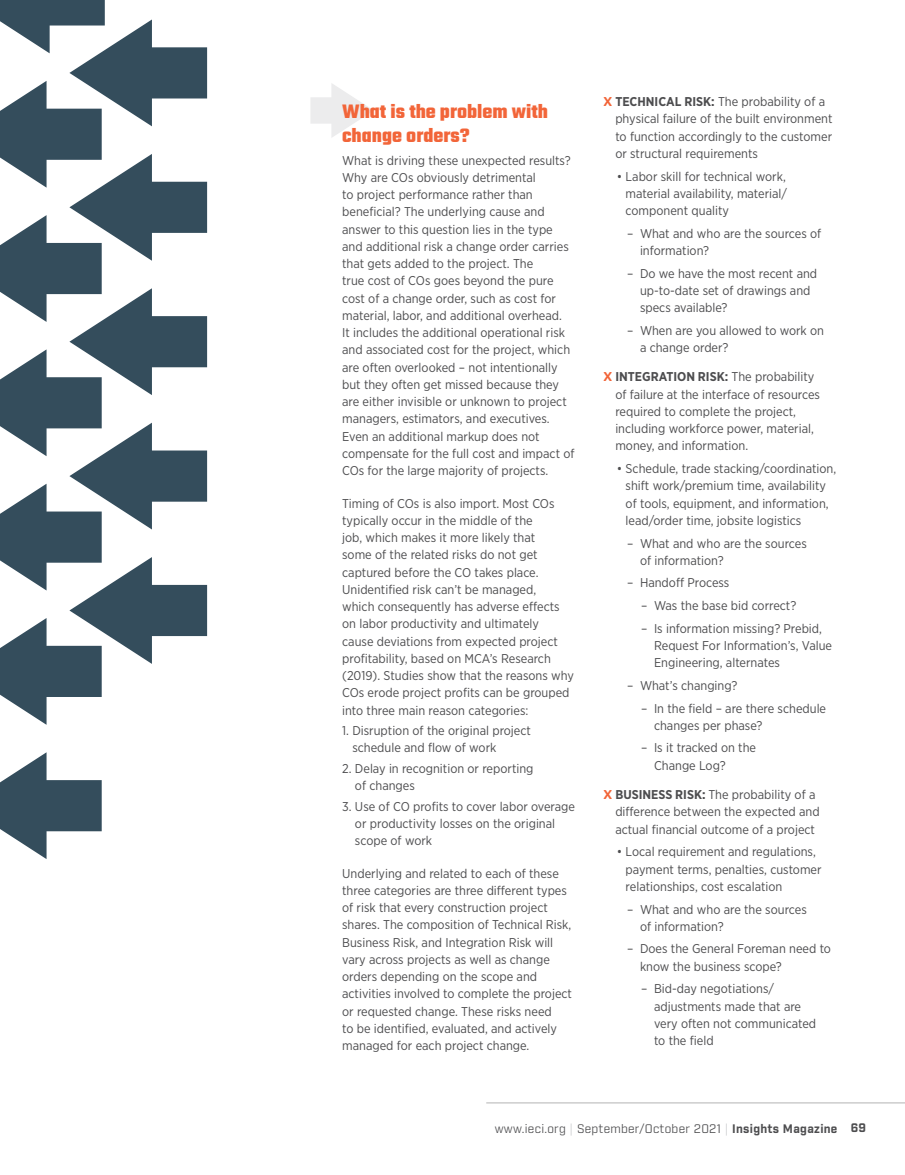
<style>
.page{position:relative;width:905px;height:1175px;background:#fff}
.page>*{position:absolute;margin:0;border:0;box-sizing:border-box;transform-origin:0 0}
.t1{font:700 21px/24px "Teko";color:#f26539}
.t2{font:12.75px/17.2px "Gotham Narrow";color:#4d4d4f}
.t3{font:12px "Industry";letter-spacing:.025em;color:#4d4d4f}
.s1{font-family:"Protipo Wide";font-weight:700;color:#f26539}
.s2{font-weight:700}
.s3{color:#c7c8ca}
</style>
<div class="page">
<svg style="left:310px;top:84px;width:64px;height:53px"></svg>
<svg style="left:0;top:752px;width:102px;height:107px"></svg>
<svg style="left:0;top:0;width:207px;height:725px"></svg>
<hr style="left:486px;top:1102px;width:418px;height:1px;background:#bcbbbc">
<h1 class="t1" style="left:342px;top:101px;width:207px">What is the problem with change orders?</h1>
<p class="t2" style="left:342px;top:151px;width:234px">What is driving these unexpected results?<br>Why are COs obviously detrimental<br>to project performance rather than beneficial? The underlying cause and answer to this question lies in the type and additional risk a change order carries that gets added to the project. The<br>true cost of COs goes beyond the pure cost of a change order, such as cost for material, labor, and additional overhead.<br>It includes the additional operational risk and associated cost for the project, which are often overlooked – not intentionally but they often get missed because they are either invisible or unknown to project managers, estimators, and executives.<br>Even an additional markup does not compensate for the full cost and impact of COs for the large majority of projects.</p>
<p class="t2" style="left:342px;top:494px;width:233px">Timing of COs is also import. Most COs typically occur in the middle of the<br>job, which makes it more likely that<br>some of the related risks do not get captured before the CO takes place.<br>Unidentified risk can’t be managed,<br>which consequently has adverse effects on labor productivity and ultimately<br>cause deviations from expected project profitability, based on MCA’s Research (2019). Studies show that the reasons why COs erode project profits can be grouped into three main reason categories:</p>
<p class="t2" style="left:352px;top:722px;width:180px;text-indent:-10px">1. Disruption of the original project schedule and flow of work</p>
<p class="t2" style="left:355px;top:759px;width:180px;text-indent:-13px">2. Delay in recognition or reporting of changes</p>
<p class="t2" style="left:355px;top:797px;width:221px;text-indent:-13px">3. Use of CO profits to cover labor overage or productivity losses on the original scope of work</p>
<p class="t2" style="left:342px;top:864px;width:231px">Underlying and related to each of these three categories are three different types of risk that every construction project shares. The composition of Technical Risk, Business Risk, and Integration Risk will vary across projects as well as change orders depending on the scope and activities involved to complete the project or requested change. These risks need<br>to be identified, evaluated, and actively managed for each project change.</p>
<p class="t2" style="left:615px;top:93px;width:219px;text-indent:-12px"><span class="s1">X</span> <span class="s2">TECHNICAL RISK:</span> The probability of a physical failure of the built environment to function accordingly to the customer or structural requirements</p>
<p class="t2" style="left:625px;top:167px;width:163px;text-align:justify;text-indent:-9px">• Labor skill for technical work, material availability, material/ component quality</p>
<p class="t2" style="left:640px;top:224px;width:183px;text-indent:-13px">– What and who are the sources of information?</p>
<p class="t2" style="left:640px;top:264px;width:179px;text-indent:-13px">– Do we have the most recent and up-to-date set of drawings and specs available?</p>
<p class="t2" style="left:640px;top:321px;width:186px;text-indent:-13px">– When are you allowed to work on a change order?</p>
<p class="t2" style="left:615px;top:368px;width:206px;text-indent:-12px"><span class="s1">X</span> <span class="s2">INTEGRATION RISK:</span> The probability of failure at the interface of resources required to complete the project, including workforce power, material, money, and information.</p>
<p class="t2" style="left:625px;top:460px;width:212px;text-indent:-9px">• Schedule, trade stacking/coordination, shift work/premium time, availability of tools, equipment, and information, lead/order time, jobsite logistics</p>
<p class="t2" style="left:640px;top:534px;width:168px;text-indent:-13px">– What and who are the sources of information?</p>
<p class="t2" style="left:627px;top:574px;width:104px">– Handoff Process</p>
<p class="t2" style="left:641px;top:596px;width:157px">– Was the base bid correct?</p>
<p class="t2" style="left:654px;top:619px;width:179px;text-indent:-13px">– Is information missing? Prebid,<br>Request For Information’s, Value<br>Engineering, alternates</p>
<p class="t2" style="left:627px;top:676px;width:112px">– What’s changing?</p>
<p class="t2" style="left:654px;top:699px;width:174px;text-indent:-13px">– In the field – are there schedule changes per phase?</p>
<p class="t2" style="left:654px;top:739px;width:103px;text-indent:-13px">– Is it tracked on the<br>Change Log?</p>
<p class="t2" style="left:615px;top:785px;width:206px;text-indent:-12px"><span class="s1">X</span> <span class="s2">BUSINESS RISK:</span> The probability of a difference between the expected and actual financial outcome of a project</p>
<p class="t2" style="left:625px;top:843px;width:197px;text-indent:-9px">• Local requirement and regulations, payment terms, penalties, customer relationships, cost escalation</p>
<p class="t2" style="left:640px;top:900px;width:168px;text-indent:-13px">– What and who are the sources of information?</p>
<p class="t2" style="left:640px;top:940px;width:192px;text-indent:-13px">– Does the General Foreman need to know the business scope?</p>
<p class="t2" style="left:654px;top:980px;width:164px;text-indent:-13px">– Bid-day negotiations/ adjustments made that are very often not communicated to the field</p>
<p class="t3" style="left:494px;top:1121px;width:373px">www.ieci.org <span class="s3">|</span> September/October 2021 <span class="s3">|</span> <span class="s2">Insights Magazine 69</span></p>
</div>
